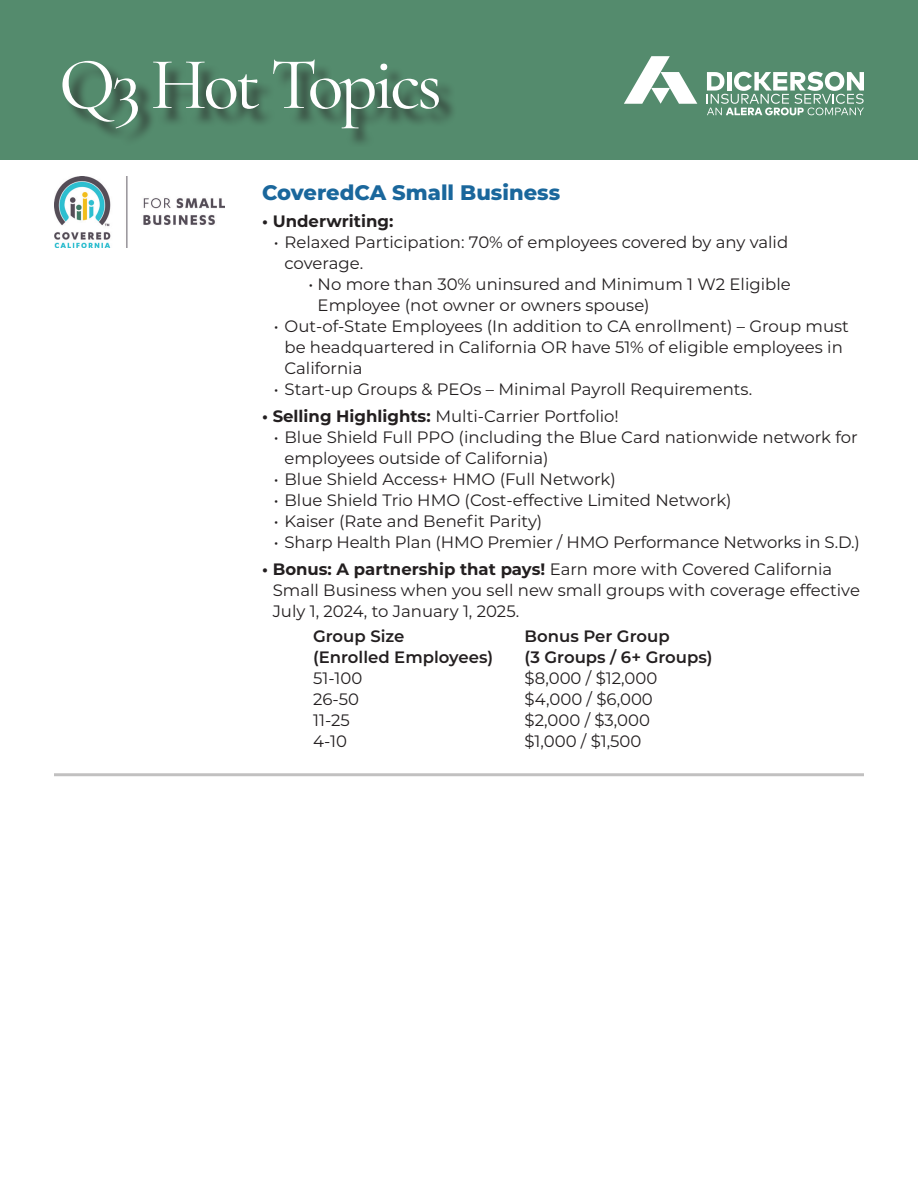
<style>
.page{position:relative;width:918px;height:1188px;background:#fff}
.page>*{position:absolute;margin:0;border:0;box-sizing:border-box;transform-origin:0 0}
.t1{font:500 74.1px "Cormorant Garamond";letter-spacing:-.05em;color:#fff}
.t2{font:800 21px "Montserrat";color:#1a679c}
.t3{font:16.5px/21px "Montserrat";color:#231f20}
.t4{font:600 16.5px "Montserrat";color:#231f20}
.t5{font:700 16.5px "Montserrat";color:#231f20}
.s1{font-weight:700}
</style>
<div class="page">
<div style="left:0;top:0;width:918px;height:160px;background:#548b6d"></div>
<div style="left:65px;top:62px;width:392px;height:85px;background:#231f20;opacity:.75"></div>
<svg style="left:624px;top:56px;width:73px;height:48px"></svg>
<svg style="left:707px;top:72px;width:157px;height:43px"></svg>
<hr style="left:54px;top:773px;width:810px;height:3px;background:#231f20">
<img style="left:55px;top:177px;width:169px;height:70px">
<p class="t1" style="left:59px;top:39px;width:385px">Q3 Hot Topics</p>
<p class="t2" style="left:262px;top:177px;width:300px">CoveredCA Small Business</p>
<p class="t5" style="left:262px;top:209px;width:133px">• Underwriting:</p>
<p class="t3" style="left:285px;top:231px;width:505px;text-indent:-11px">• Relaxed Participation: 70% of employees covered by any valid coverage.</p>
<p class="t3" style="left:318px;top:273px;width:475px;text-indent:-9px">• No more than 30% uninsured and Minimum 1 W2 Eligible<br>Employee (not owner or owners spouse)</p>
<p class="t3" style="left:285px;top:315px;width:566px;text-indent:-11px">• Out-of-State Employees (In addition to CA enrollment) – Group must be headquartered in California OR have 51% of eligible employees in<br>California</p>
<p class="t3" style="left:274px;top:378px;width:480px">• Start-up Groups &amp; PEOs – Minimal Payroll Requirements.</p>
<p class="t3" style="left:262px;top:405px;width:358px"><span class="s1">• Selling Highlights:</span> Multi-Carrier Portfolio!</p>
<p class="t3" style="left:285px;top:426px;width:575px;text-indent:-11px">• Blue Shield Full PPO (including the Blue Card nationwide network for employees outside of California)</p>
<p class="t3" style="left:274px;top:468px;width:344px">• Blue Shield Access+ HMO (Full Network)</p>
<p class="t3" style="left:274px;top:489px;width:460px">• Blue Shield Trio HMO (Cost-effective Limited Network)</p>
<p class="t3" style="left:274px;top:510px;width:270px">• Kaiser (Rate and Benefit Parity)</p>
<p class="t3" style="left:274px;top:531px;width:588px">• Sharp Health Plan (HMO Premier / HMO Performance Networks in S.D.)</p>
<p class="t3" style="left:273px;top:558px;width:589px;text-indent:-11px"><span class="s1">• Bonus: A partnership that pays!</span> Earn more with Covered California<br>Small Business when you sell new small groups with coverage effective<br>July 1, 2024, to January 1, 2025.</p>
<p class="t4" style="left:313px;top:625px;width:93px">Group Size</p>
<p class="t4" style="left:525px;top:625px;width:147px">Bonus Per Group</p>
<p class="t4" style="left:313px;top:646px;width:182px">(Enrolled Employees)</p>
<p class="t4" style="left:525px;top:646px;width:189px">(3 Groups / 6+ Groups)</p>
<p class="t3" style="left:313px;top:667px;width:51px">51-100</p>
<p class="t3" style="left:525px;top:667px;width:134px">$8,000 / $12,000</p>
<p class="t3" style="left:313px;top:688px;width:48px">26-50</p>
<p class="t3" style="left:525px;top:688px;width:130px">$4,000 / $6,000</p>
<p class="t3" style="left:313px;top:709px;width:38px">11-25</p>
<p class="t3" style="left:525px;top:709px;width:127px">$2,000 / $3,000</p>
<p class="t3" style="left:313px;top:730px;width:35px">4-10</p>
<p class="t3" style="left:525px;top:730px;width:118px">$1,000 / $1,500</p>
</div>
